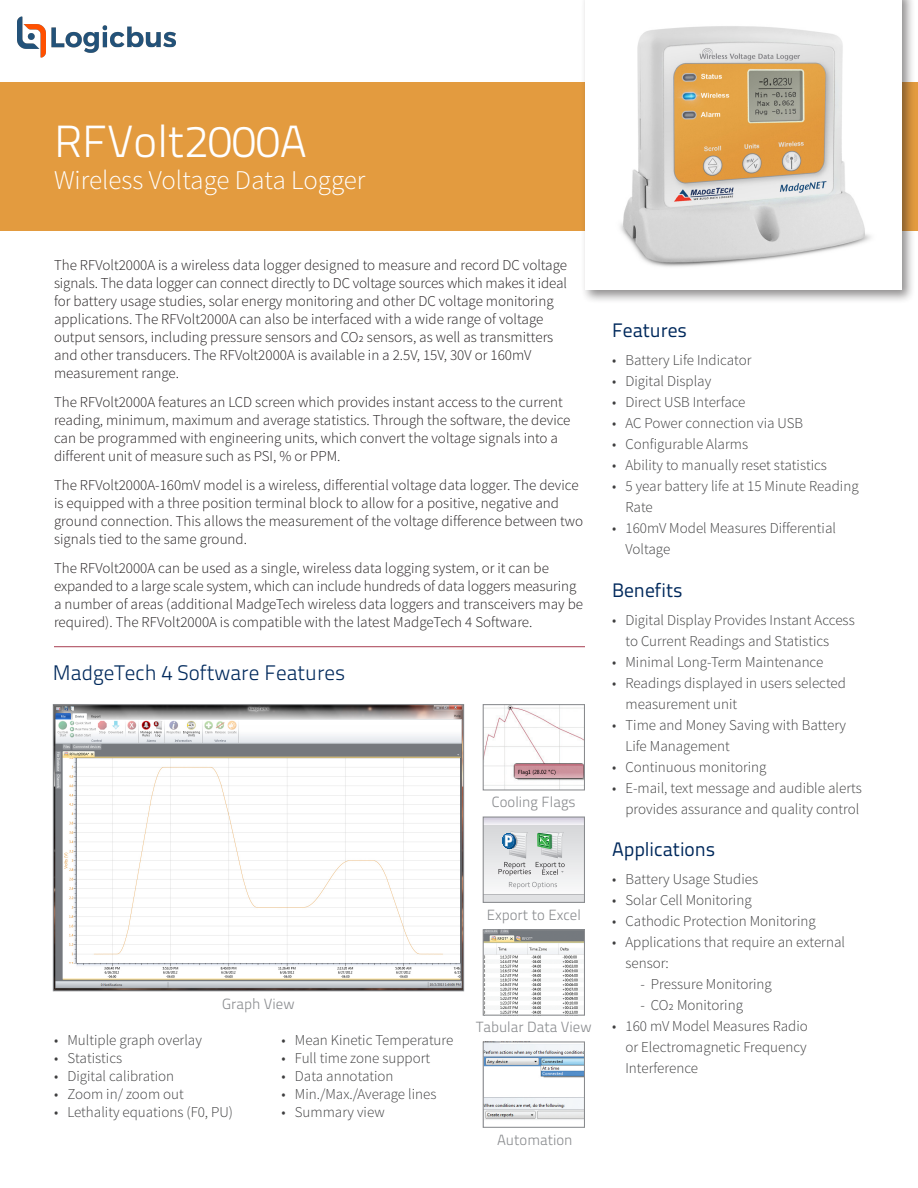
<style>
.page{position:relative;width:918px;height:1188px;background:#fff}
.page>*{position:absolute;margin:0;border:0;box-sizing:border-box;transform-origin:0 0}
.t1{font:300 45px "Titillium Text 22 L";color:#fff}
.t2{font:300 27px "Source Sans Pro";color:#fff}
.t3{font:300 21px "Titillium Text 22 L";color:#00295c}
.Subhead{font:19.5px "Titillium Text 22 L";color:#00295c}
.body{font:300 15px/18px "Source Sans Pro";color:#231f20}
.t4{font:300 15px/21px "Source Sans Pro";color:#3e3e3f}
.t5{font:300 14.7px "Titillium Text 22 L";color:#898b8e}
</style>
<div class="page">
<div style="left:0;top:82px;width:918px;height:149px;background:#e39b3f"></div>
<div style="left:581px;top:0;width:335px;height:304px;background:#231f20;opacity:.5"></div>
<div style="left:585px;top:0;width:317px;height:289px;background:#fff"></div>
<img style="left:485px;top:706px;width:98px;height:82px">
<div style="left:483px;top:704px;width:102px;height:86px;border:1px solid #898b8e"></div>
<img style="left:485px;top:931px;width:98px;height:83px">
<div style="left:483px;top:929px;width:102px;height:87px;border:1px solid #898b8e"></div>
<img style="left:485px;top:1043px;width:98px;height:77px">
<div style="left:483px;top:1041px;width:102px;height:87px;border:1px solid #898b8e"></div>
<svg style="left:485px;top:824px;width:98px;height:63px"></svg>
<hr style="left:483px;top:825px;width:101px;height:1px;background:#b8b9bc">
<hr style="left:483px;top:894px;width:101px;height:1px;background:#b8b9bc">
<div style="left:483px;top:895px;width:101px;height:7px;background:#e0e1e3"></div>
<div style="left:483px;top:817px;width:101px;height:7px;background:#e1dee8"></div>
<div style="left:483px;top:817px;width:102px;height:86px;border:1px solid #898b8e"></div>
<svg style="left:509px;top:882px;width:48px;height:7px"></svg>
<hr style="left:54px;top:646px;width:531px;height:1px;background:#a83f52">
<img style="left:55px;top:706px;width:407px;height:283px">
<div style="left:53px;top:704px;width:411px;height:287px;border:1px solid #898b8e"></div>
<img style="left:620px;top:26px;width:251px;height:241px">
<img style="left:17px;top:16px;width:158px;height:42px">
<svg style="left:499px;top:832px;width:66px;height:44px;background:#c0cccc"></svg>
<p class="t1" style="left:54px;top:108px;width:255px">RFVolt2000A</p>
<p class="t2" style="left:54px;top:164px;width:313px">Wireless Voltage Data Logger</p>
<p class="body" style="left:54px;top:257px;width:515px">The RFVolt2000A is a wireless data logger designed to measure and record DC voltage signals. The data logger can connect directly to DC voltage sources which makes it ideal for battery usage studies, solar energy monitoring and other DC voltage monitoring applications. The RFVolt2000A can also be interfaced with a wide range of voltage output sensors, including pressure sensors and CO2 sensors, as well as transmitters and other transducers. The RFVolt2000A is available in a 2.5V, 15V, 30V or 160mV measurement range.</p>
<p class="body" style="left:54px;top:393px;width:518px">The RFVolt2000A features an LCD screen which provides instant access to the current reading, minimum, maximum and average statistics. Through the software, the device can be programmed with engineering units, which convert the voltage signals into a different unit of measure such as PSI, % or PPM.</p>
<p class="body" style="left:54px;top:476px;width:531px">The RFVolt2000A-160mV model is a wireless, differential voltage data logger. The device is equipped with a three position terminal block to allow for a positive, negative and ground connection. This allows the measurement of the voltage difference between two signals tied to the same ground.</p>
<p class="body" style="left:54px;top:559px;width:531px">The RFVolt2000A can be used as a single, wireless data logging system, or it can be expanded to a large scale system, which can include hundreds of data loggers measuring a number of areas (additional MadgeTech wireless data loggers and transceivers may be required). The RFVolt2000A is compatible with the latest MadgeTech 4 Software.</p>
<p class="t3" style="left:53px;top:658px;width:294px">MadgeTech 4 Software Features</p>
<p class="t5" style="left:492px;top:791px;width:85px">Cooling Flags</p>
<p class="t5" style="left:487px;top:904px;width:96px">Export to Excel</p>
<p class="t5" style="left:222px;top:993px;width:74px">Graph View</p>
<p class="t4" style="left:54px;top:1030px;width:149px">• Multiple graph overlay</p>
<p class="t4" style="left:54px;top:1048px;width:70px">• Statistics</p>
<p class="t4" style="left:54px;top:1066px;width:122px">• Digital calibration</p>
<p class="t4" style="left:54px;top:1084px;width:131px">• Zoom in/ zoom out</p>
<p class="t4" style="left:54px;top:1102px;width:181px">• Lethality equations (F0, PU)</p>
<p class="t4" style="left:281px;top:1030px;width:173px">• Mean Kinetic Temperature</p>
<p class="t4" style="left:281px;top:1048px;width:150px">• Full time zone support</p>
<p class="t4" style="left:281px;top:1066px;width:114px">• Data annotation</p>
<p class="t4" style="left:281px;top:1084px;width:157px">• Min./Max./Average lines</p>
<p class="t4" style="left:281px;top:1102px;width:105px">• Summary view</p>
<p class="t5" style="left:476px;top:1016px;width:117px">Tabular Data View</p>
<p class="t5" style="left:497px;top:1129px;width:77px">Automation</p>
<p class="Subhead" style="left:612px;top:316px;width:77px">Features</p>
<p class="t4" style="left:612px;top:350px;width:141px">• Battery Life Indicator</p>
<p class="t4" style="left:612px;top:371px;width:101px">• Digital Display</p>
<p class="t4" style="left:612px;top:392px;width:135px">• Direct USB Interface</p>
<p class="t4" style="left:612px;top:413px;width:193px">• AC Power connection via USB</p>
<p class="t4" style="left:612px;top:434px;width:138px">• Configurable Alarms</p>
<p class="t4" style="left:612px;top:455px;width:217px">• Ability to manually reset statistics</p>
<p class="t4" style="left:626px;top:476px;width:235px;text-indent:-14px">• 5 year battery life at 15 Minute Reading<br>Rate</p>
<p class="t4" style="left:626px;top:518px;width:212px;text-indent:-14px">• 160mV Model Measures Differential<br>Voltage</p>
<p class="Subhead" style="left:612px;top:576px;width:72px">Benefits</p>
<p class="t4" style="left:626px;top:609px;width:231px;text-indent:-14px">• Digital Display Provides Instant Access to Current Readings and Statistics</p>
<p class="t4" style="left:612px;top:651px;width:213px">• Minimal Long-Term Maintenance</p>
<p class="t4" style="left:626px;top:672px;width:222px;text-indent:-14px">• Readings displayed in users selected measurement unit</p>
<p class="t4" style="left:626px;top:714px;width:222px;text-indent:-14px">• Time and Money Saving with Battery<br>Life Management</p>
<p class="t4" style="left:612px;top:756px;width:156px">• Continuous monitoring</p>
<p class="t4" style="left:612px;top:777px;width:251px;text-align:right">• E-mail, text message and audible alerts provides assurance and quality control</p>
<p class="Subhead" style="left:612px;top:835px;width:105px">Applications</p>
<p class="t4" style="left:612px;top:869px;width:148px">• Battery Usage Studies</p>
<p class="t4" style="left:612px;top:890px;width:141px">• Solar Cell Monitoring</p>
<p class="t4" style="left:612px;top:911px;width:205px">• Cathodic Protection Monitoring</p>
<p class="t4" style="left:626px;top:932px;width:221px;text-indent:-14px">• Applications that require an external sensor:</p>
<p class="t4" style="left:640px;top:974px;width:133px">- Pressure Monitoring</p>
<p class="t4" style="left:640px;top:995px;width:104px">- CO2 Monitoring</p>
<p class="t4" style="left:626px;top:1016px;width:184px;text-align:justify;text-indent:-14px">• 160 mV Model Measures Radio or Electromagnetic Frequency Interference</p>
</div>
